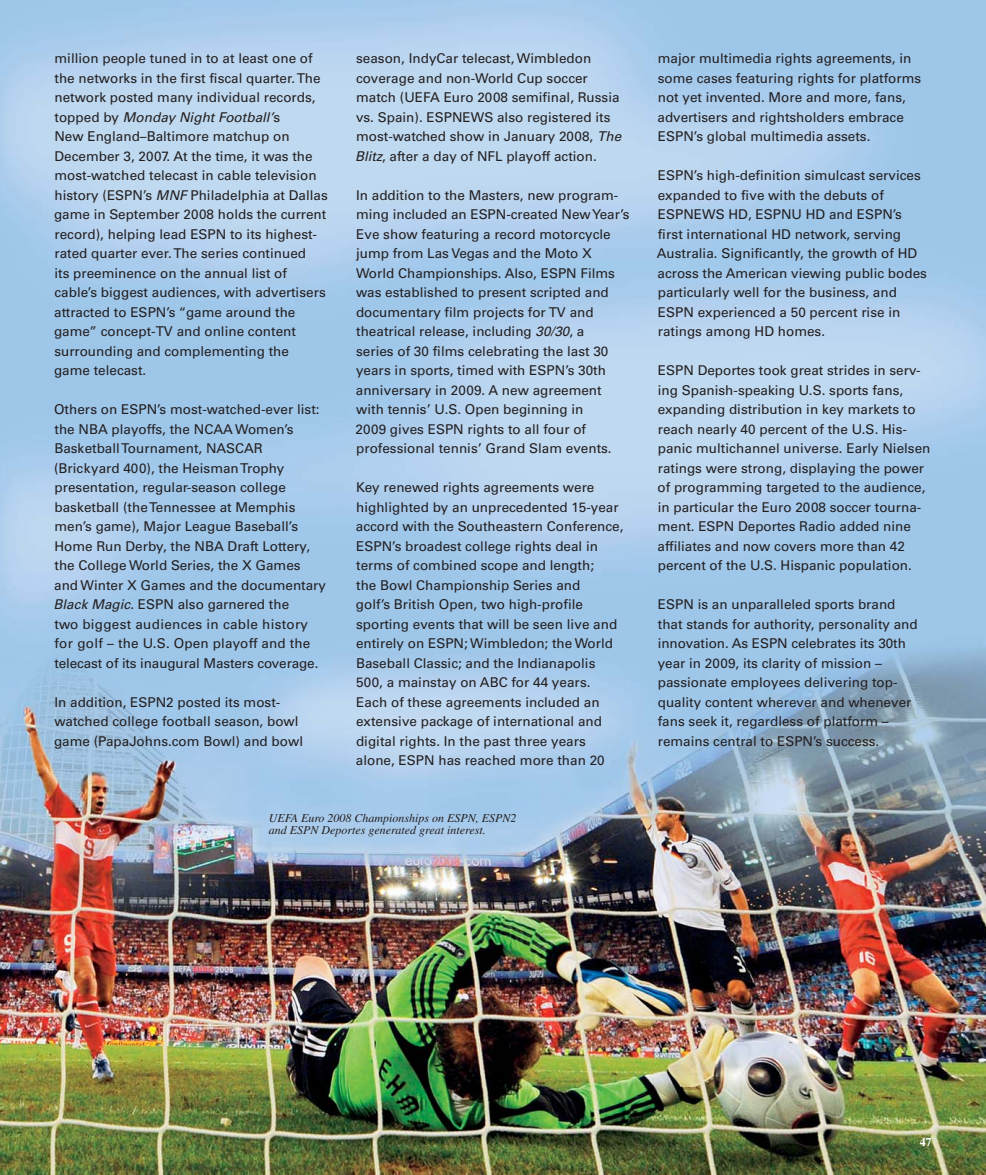
<style>
.page{position:relative;width:986px;height:1175px;background:#fff}
.page>*{position:absolute;margin:0;border:0;box-sizing:border-box;transform-origin:0 0}
.t1{font:13.5px/19.5px "Univers LT Std";color:#231f20}
.t2{font:italic 12px/12px "Times LT Std";color:#231f20}
.t3{font:700 12px "Times LT Std";color:#fff}
.s1{font-style:italic}
</style>
<div class="page">
<img style="left:0;top:0;width:986px;height:1174px">
<p class="t1" style="left:54px;top:50px;width:275px">million people tuned in to at least one of the networks in the first fiscal quarter. The network posted many individual records, topped by <span class="s1">Monday Night Football’</span>s<br>New England–Baltimore matchup on December 3, 2007. At the time, it was the most-watched telecast in cable television history (ESPN’s <span class="s1">MNF</span> Philadelphia at Dallas game in September 2008 holds the current record), helping lead ESPN to its highest&shy;rated quarter ever. The series continued<br>its preeminence on the annual list of cable’s biggest audiences, with advertisers attracted to ESPN’s “game around the game” concept-TV and online content surrounding and complementing the game telecast.</p>
<p class="t1" style="left:53px;top:401px;width:274px">Others on ESPN’s most-watched-ever list: the NBA playoffs, the NCAA Women’s Basketball Tournament, NASCAR (Brickyard 400), the Heisman Trophy presentation, regular-season college basketball (the Tennessee at Memphis men’s game), Major League Baseball’s Home Run Derby, the NBA Draft Lottery, the College World Series, the X Games and Winter X Games and the documentary <span class="s1">Black Magic</span>. ESPN also garnered the<br>two biggest audiences in cable history for golf – the U.S. Open playoff and the telecast of its inaugural Masters coverage.</p>
<p class="t1" style="left:54px;top:693px;width:250px">In addition, ESPN2 posted its most&shy;watched college football season, bowl game (PapaJohns.com Bowl) and bowl</p>
<p class="t1" style="left:355px;top:50px;width:267px">season, IndyCar telecast, Wimbledon coverage and non-World Cup soccer match (UEFA Euro 2008 semifinal, Russia vs. Spain). ESPNEWS also registered its most-watched show in January 2008, <span class="s1">The Blitz</span>, after a day of NFL playoff action.</p>
<p class="t1" style="left:355px;top:186px;width:275px">In addition to the Masters, new program&shy;ming included an ESPN-created New Year’s Eve show featuring a record motorcycle jump from Las Vegas and the Moto X World Championships. Also, ESPN Films was established to present scripted and documentary film projects for TV and theatrical release, including <span class="s1">30/30</span>, a<br>series of 30 films celebrating the last 30 years in sports, timed with ESPN’s 30th anniversary in 2009. A new agreement with tennis’ U.S. Open beginning in<br>2009 gives ESPN rights to all four of professional tennis’ Grand Slam events.</p>
<p class="t1" style="left:356px;top:479px;width:269px">Key renewed rights agreements were highlighted by an unprecedented 15-year accord with the Southeastern Conference, ESPN’s broadest college rights deal in terms of combined scope and length;<br>the Bowl Championship Series and<br>golf’s British Open, two high-profile sporting events that will be seen live and entirely on ESPN; Wimbledon; the World Baseball Classic; and the Indianapolis 500, a mainstay on ABC for 44 years.<br>Each of these agreements included an extensive package of international and digital rights. In the past three years alone, ESPN has reached more than 20</p>
<p class="t2" style="left:269px;top:813px;width:249px">UEFA Euro 2008 Championships on ESPN, ESPN2 and ESPN Deportes generated great interest.</p>
<p class="t1" style="left:657px;top:50px;width:265px">major multimedia rights agreements, in some cases featuring rights for platforms not yet invented. More and more, fans, advertisers and rightsholders embrace ESPN’s global multimedia assets.</p>
<p class="t1" style="left:657px;top:167px;width:271px">ESPN’s high-definition simulcast services expanded to five with the debuts of ESPNEWS HD, ESPNU HD and ESPN’s first international HD network, serving Australia. Significantly, the growth of HD across the American viewing public bodes particularly well for the business, and ESPN experienced a 50 percent rise in ratings among HD homes.</p>
<p class="t1" style="left:657px;top:362px;width:274px">ESPN Deportes took great strides in serv&shy;ing Spanish-speaking U.S. sports fans, expanding distribution in key markets to reach nearly 40 percent of the U.S. His&shy;panic multichannel universe. Early Nielsen ratings were strong, displaying the power of programming targeted to the audience, in particular the Euro 2008 soccer tourna&shy;ment. ESPN Deportes Radio added nine affiliates and now covers more than 42 percent of the U.S. Hispanic population.</p>
<p class="t1" style="left:657px;top:596px;width:262px">ESPN is an unparalleled sports brand that stands for authority, personality and innovation. As ESPN celebrates its 30th year in 2009, its clarity of mission – passionate employees delivering top&shy;quality content wherever and whenever fans seek it, regardless of platform – remains central to ESPN’s success.</p>
<p class="t3" style="left:920px;top:1137px;width:13px">47</p>
</div>
